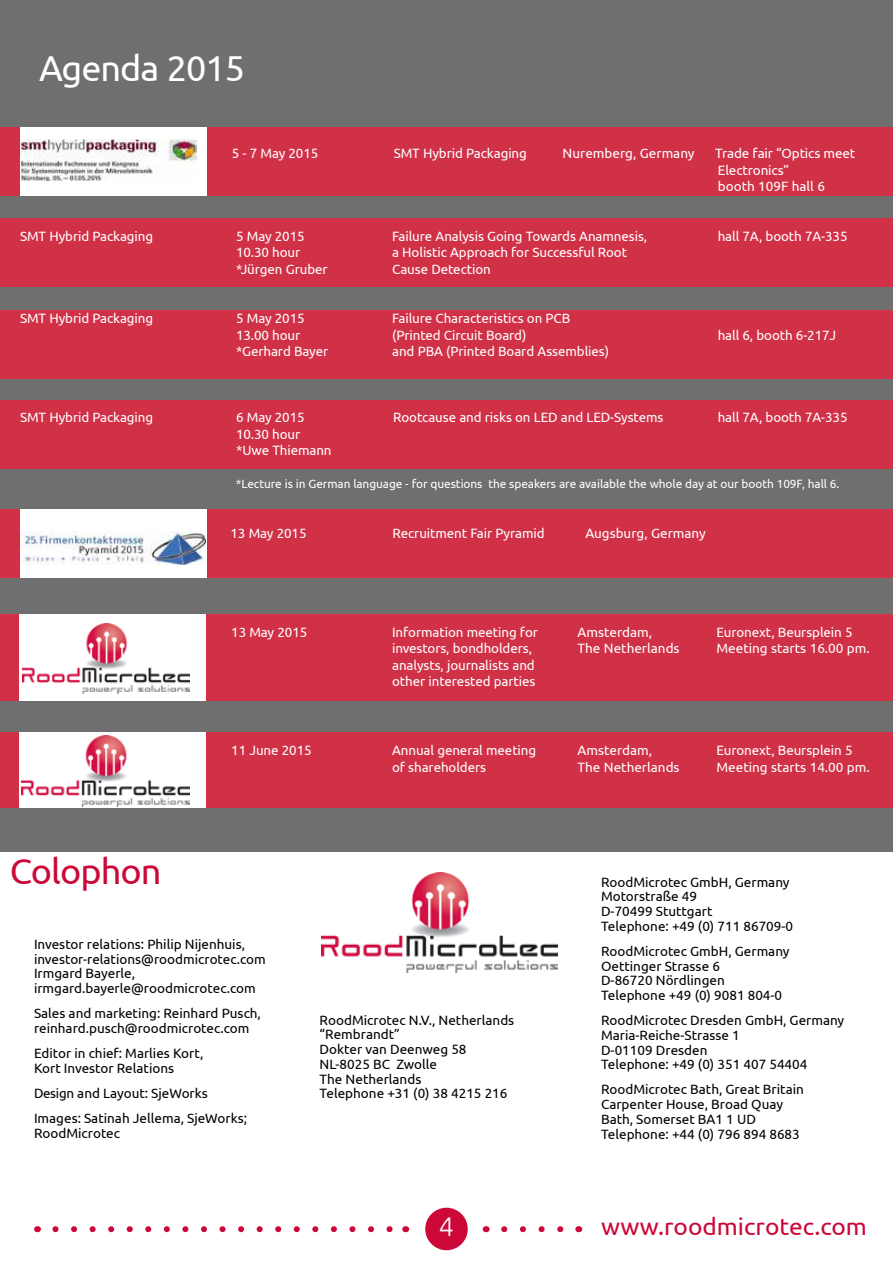
<style>
.page{position:relative;width:893px;height:1263px;background:#fff}
.page>*{position:absolute;margin:0;border:0;box-sizing:border-box;transform-origin:0 0}
.t1{font:36px "Ubuntu";letter-spacing:-.025em;color:#fff}
.t2{font:36px "Ubuntu";letter-spacing:-.025em;color:#cc0839}
.t3{font:300 27px "Ubuntu";color:#fff}
.t4{font:24px "Ubuntu";color:#cc0839}
.t5{font:13.5px/16.5px "Ubuntu";letter-spacing:-.005em;color:#fff}
.t6{font:13.5px/14.7px "Ubuntu";color:#000}
.t7{font:12px "Ubuntu";letter-spacing:-.005em;color:#fff}
</style>
<div class="page">
<div style="left:425px;top:1208px;width:43px;height:42px;background:#cc0839;border-radius:50%"></div>
<svg style="left:55px;top:1226px;width:338px;height:6px"></svg>
<svg style="left:504px;top:1226px;width:60px;height:6px"></svg>
<img style="left:321px;top:872px;width:236px;height:100px">
<div style="left:0;top:0;width:893px;height:851px;background:#706f6f"></div>
<div style="left:0;top:128px;width:893px;height:68px;background:#d13147"></div>
<div style="left:20px;top:128px;width:187px;height:68px;background:#fff"></div>
<img style="left:21px;top:140px;width:175px;height:40px">
<div style="left:0;top:218px;width:893px;height:69px;background:#d13147"></div>
<div style="left:0;top:310px;width:893px;height:69px;background:#d13147"></div>
<div style="left:0;top:400px;width:893px;height:69px;background:#d13147"></div>
<div style="left:0;top:509px;width:893px;height:69px;background:#d13147"></div>
<div style="left:20px;top:509px;width:187px;height:69px;background:#fff"></div>
<img style="left:20px;top:531px;width:185px;height:34px">
<div style="left:0;top:614px;width:893px;height:87px;background:#d13147"></div>
<div style="left:19px;top:614px;width:187px;height:87px;background:#fff"></div>
<div style="left:0;top:732px;width:893px;height:75px;background:#d13147"></div>
<div style="left:19px;top:732px;width:187px;height:75px;background:#fff"></div>
<img style="left:22px;top:736px;width:167px;height:70px">
<img style="left:22px;top:623px;width:168px;height:71px">
<h1 class="t1" style="left:39px;top:46px;width:208px">Agenda 2015</h1>
<p class="t5" style="left:232px;top:145px;width:88px">5 - 7 May 2015</p>
<p class="t5" style="left:394px;top:145px;width:135px">SMT Hybrid Packaging</p>
<p class="t5" style="left:563px;top:145px;width:133px">Nuremberg, Germany</p>
<p class="t5" style="left:715px;top:145px;width:142px">Trade fair “Optics meet<br>Electronics”<br>booth 109F hall 6</p>
<p class="t5" style="left:20px;top:227px;width:135px">SMT Hybrid Packaging</p>
<p class="t5" style="left:236px;top:227px;width:93px">5 May 2015<br>10.30 hour *Jürgen Gruber</p>
<p class="t5" style="left:392px;top:227px;width:257px">Failure Analysis Going Towards Anamnesis, a Holistic Approach for Successful Root<br>Cause Detection</p>
<p class="t5" style="left:718px;top:227px;width:131px">hall 7A, booth 7A-335</p>
<p class="t5" style="left:20px;top:310px;width:135px">SMT Hybrid Packaging</p>
<p class="t5" style="left:236px;top:310px;width:94px">5 May 2015<br>13.00 hour *Gerhard Bayer</p>
<p class="t5" style="left:392px;top:310px;width:218px">Failure Characteristics on PCB (Printed Circuit Board)<br>and PBA (Printed Board Assemblies)</p>
<p class="t5" style="left:718px;top:326px;width:120px">hall 6, booth 6-217J</p>
<p class="t5" style="left:20px;top:409px;width:135px">SMT Hybrid Packaging</p>
<p class="t5" style="left:236px;top:409px;width:97px">6 May 2015<br>10.30 hour *Uwe Thiemann</p>
<p class="t5" style="left:393px;top:409px;width:272px">Rootcause and risks on LED and LED-Systems</p>
<p class="t5" style="left:718px;top:409px;width:131px">hall 7A, booth 7A-335</p>
<p class="t7" style="left:236px;top:476px;width:605px">*Lecture is in German language - for questions the speakers are available the whole day at our booth 109F, hall 6.</p>
<p class="t5" style="left:230px;top:524px;width:78px">13 May 2015</p>
<p class="t5" style="left:392px;top:524px;width:154px">Recruitment Fair Pyramid</p>
<p class="t5" style="left:585px;top:524px;width:122px">Augsburg, Germany</p>
<p class="t5" style="left:231px;top:623px;width:78px">13 May 2015</p>
<p class="t5" style="left:231px;top:742px;width:82px">11 June 2015</p>
<p class="t5" style="left:392px;top:623px;width:147px">Information meeting for investors, bondholders, analysts, journalists and other interested parties</p>
<p class="t5" style="left:578px;top:623px;width:76px">Amsterdam,</p>
<p class="t5" style="left:716px;top:623px;width:138px">Euronext, Beursplein 5</p>
<p class="t5" style="left:578px;top:640px;width:104px">The Netherlands</p>
<p class="t5" style="left:716px;top:640px;width:155px">Meeting starts 16.00 pm.</p>
<p class="t5" style="left:392px;top:742px;width:146px">Annual general meeting of shareholders</p>
<p class="t5" style="left:578px;top:742px;width:76px">Amsterdam,</p>
<p class="t5" style="left:716px;top:742px;width:138px">Euronext, Beursplein 5</p>
<p class="t5" style="left:578px;top:758px;width:104px">The Netherlands</p>
<p class="t5" style="left:716px;top:758px;width:155px">Meeting starts 14.00 pm.</p>
<h1 class="t2" style="left:10px;top:849px;width:153px">Colophon</h1>
<p class="t6" style="left:34px;top:936px;width:233px">Investor relations: Philip Nijenhuis, investor-relations@roodmicrotec.com Irmgard Bayerle, irmgard.bayerle@roodmicrotec.com</p>
<p class="t6" style="left:34px;top:1006px;width:228px">Sales and marketing: Reinhard Pusch, reinhard.pusch@roodmicrotec.com</p>
<p class="t6" style="left:34px;top:1046px;width:171px">Editor in chief: Marlies Kort,<br>Kort Investor Relations</p>
<p class="t6" style="left:34px;top:1080px;width:215px;line-height:25.2px">Design and Layout: SjeWorks<br>Images: Satinah Jellema, SjeWorks;</p>
<p class="t6" style="left:34px;top:1125px;width:88px">RoodMicrotec</p>
<p class="t6" style="left:320px;top:1012px;width:196px">RoodMicrotec N.V., Netherlands “Rembrandt”<br>Dokter van Deenweg 58<br>NL-8025 BC Zwolle<br>The Netherlands<br>Telephone +31 (0) 38 4215 216</p>
<p class="t6" style="left:601px;top:874px;width:194px">RoodMicrotec GmbH, Germany<br>Motorstraße 49<br>D-70499 Stuttgart<br>Telephone: +49 (0) 711 86709-0</p>
<p class="t6" style="left:601px;top:943px;width:190px">RoodMicrotec GmbH, Germany<br>Oettinger Strasse 6<br>D-86720 Nördlingen<br>Telephone +49 (0) 9081 804-0</p>
<p class="t6" style="left:601px;top:1012px;width:245px">RoodMicrotec Dresden GmbH, Germany<br>Maria-Reiche-Strasse 1<br>D-01109 Dresden<br>Telephone: +49 (0) 351 407 54404</p>
<p class="t6" style="left:601px;top:1082px;width:204px">RoodMicrotec Bath, Great Britain<br>Carpenter House, Broad Quay<br>Bath, Somerset BA1 1 UD<br>Telephone: +44 (0) 796 894 8683</p>
<h2 class="t3" style="left:439px;top:1210px;width:17px">4</h2>
<h3 class="t4" style="left:601px;top:1212px;width:267px">www.roodmicrotec.com</h3>
</div>
